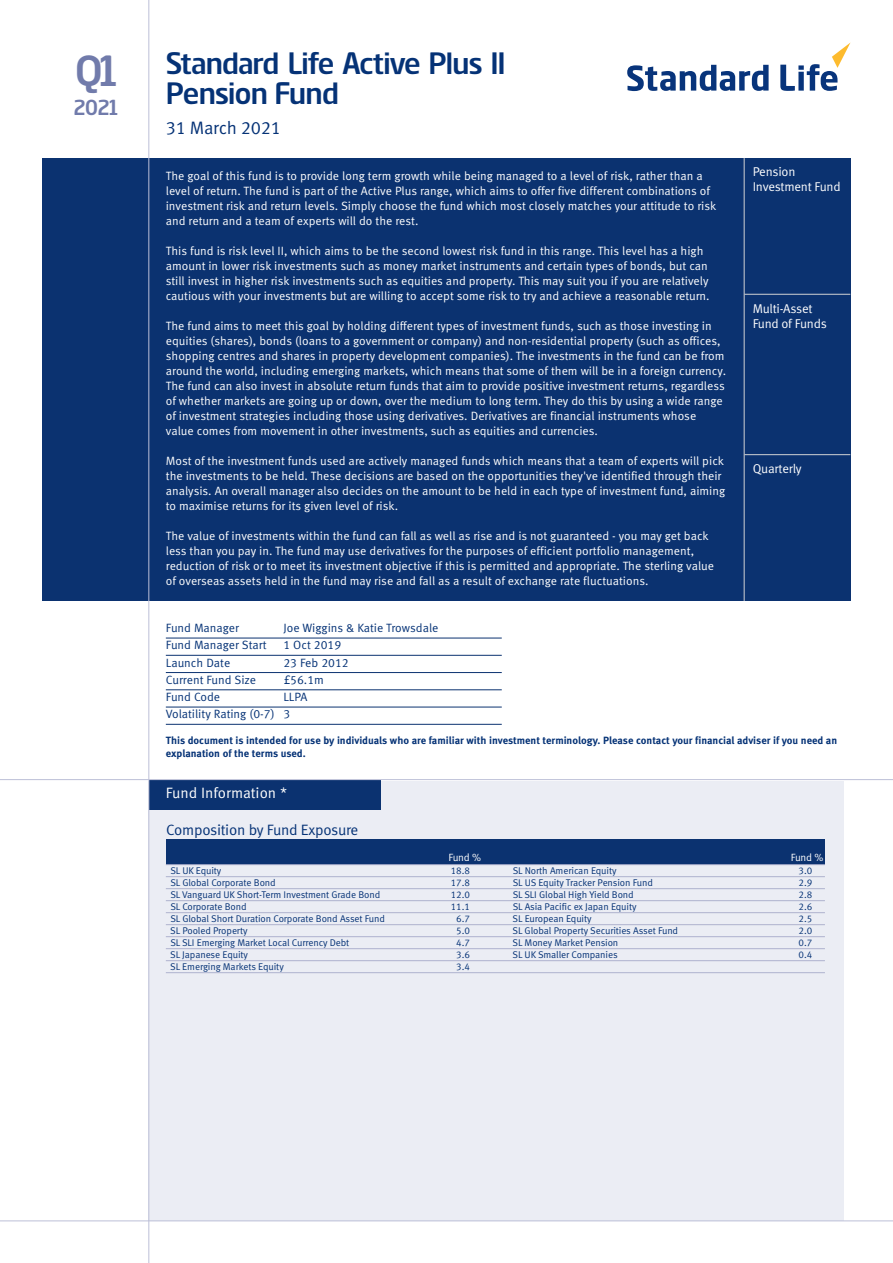
<style>
.page{position:relative;width:893px;height:1263px;background:#fff}
.page>*{position:absolute;margin:0;border:0;box-sizing:border-box;transform-origin:0 0}
.t1{font:42px "Standard Life";color:#717bab}
.t2{font:30px/30px "Standard Life";letter-spacing:-.02em;color:#053276}
.t3{font:21px "Standard Life";color:#717bab}
.t4{font:18px "Meta Standard Life Pro TF Norm";letter-spacing:-.015em;color:#053276}
.t5{font:15px "Meta Standard Life Pro TF Norm";letter-spacing:-.02em;color:#053276}
.t6{font:15px "Meta Standard Life Pro TF Norm";color:#fff}
.t7{font:12.75px/15px "Meta Standard Life Pro TF Norm";letter-spacing:-.015em;color:#fff}
.t8{font:12px/15px "Meta Standard Life Pro TF Norm";color:#fff}
.t9{font:12px/17.2px "Meta Standard Life Pro TF Norm";color:#053276}
.t10{font:700 10.5px/13.5px "Meta Standard Life Pro TF";color:#053276}
.t11{font:10.5px "Meta Standard Life Pro TF Norm";letter-spacing:-.025em;color:#fff}
.t12{font:9.75px "Meta Standard Life Pro TF Norm";letter-spacing:-.01em;color:#053276}
</style>
<div class="page">
<div style="left:43px;top:158px;width:701px;height:443px;background:#0b3270"></div>
<div style="left:149px;top:781px;width:695px;height:440px;background:#ebedf4"></div>
<div style="left:149px;top:780px;width:232px;height:29px;background:#0b3270"></div>
<hr style="left:166px;top:638px;width:336px;height:1px;background:#0b3270">
<hr style="left:166px;top:655px;width:336px;height:1px;background:#0b3270">
<hr style="left:166px;top:672px;width:336px;height:1px;background:#0b3270">
<hr style="left:166px;top:689px;width:336px;height:1px;background:#0b3270">
<hr style="left:166px;top:707px;width:336px;height:1px;background:#0b3270">
<hr style="left:166px;top:724px;width:336px;height:1px;background:#0b3270">
<svg style="left:627px;top:65px;width:142px;height:26px"></svg>
<svg style="left:780px;top:43px;width:70px;height:48px"></svg>
<hr style="left:0;top:1220px;width:893px;height:1px;background:#bcbfd7">
<hr style="left:0;top:779px;width:893px;height:1px;background:#bcbfd7">
<hr style="left:148px;top:0;width:1px;height:1263px;background:#bcbfd7">
<div style="left:166px;top:839px;width:255px;height:26px;background:#0b3270"></div>
<div style="left:421px;top:839px;width:62px;height:26px;background:#0b3270"></div>
<div style="left:483px;top:839px;width:25px;height:26px;background:#0b3270"></div>
<div style="left:508px;top:839px;width:256px;height:26px;background:#0b3270"></div>
<div style="left:764px;top:839px;width:61px;height:26px;background:#0b3270"></div>
<hr style="left:166px;top:864px;width:659px;height:1px;background:#aeb2ce">
<hr style="left:166px;top:876px;width:659px;height:1px;background:#aeb2ce">
<hr style="left:166px;top:888px;width:659px;height:1px;background:#aeb2ce">
<hr style="left:166px;top:900px;width:659px;height:1px;background:#aeb2ce">
<hr style="left:166px;top:912px;width:659px;height:1px;background:#aeb2ce">
<hr style="left:166px;top:924px;width:659px;height:1px;background:#aeb2ce">
<hr style="left:166px;top:936px;width:659px;height:1px;background:#aeb2ce">
<hr style="left:166px;top:948px;width:659px;height:1px;background:#aeb2ce">
<hr style="left:166px;top:960px;width:659px;height:1px;background:#aeb2ce">
<hr style="left:166px;top:972px;width:659px;height:1px;background:#aeb2ce">
<div style="left:744px;top:295px;width:106px;height:160px;background:#0b3270"></div>
<div style="left:744px;top:158px;width:106px;height:136px;background:#0b3270"></div>
<div style="left:744px;top:455px;width:106px;height:146px;background:#0b3270"></div>
<hr style="left:744px;top:294px;width:106px;height:1px;background:#d1d2d4">
<hr style="left:744px;top:454px;width:106px;height:1px;background:#d1d2d4">
<hr style="left:744px;top:158px;width:1px;height:443px;background:#d1d2d4">
<h1 class="t1" style="left:75px;top:56px;width:43px">Q1</h1>
<h3 class="t3" style="left:74px;top:100px;width:45px">2021</h3>
<h2 class="t2" style="left:166px;top:51px;width:341px">Standard Life Active Plus II<br>Pension Fund</h2>
<h3 class="t4" style="left:166px;top:121px;width:117px">31 March 2021</h3>
<p class="t8" style="left:166px;top:169px;width:552px">The goal of this fund is to provide long term growth while being managed to a level of risk, rather than a level of return. The fund is part of the Active Plus range, which aims to offer five different combinations of investment risk and return levels. Simply choose the fund which most closely matches your attitude to risk and return and a team of experts will do the rest.</p>
<p class="t8" style="left:166px;top:244px;width:545px">This fund is risk level II, which aims to be the second lowest risk fund in this range. This level has a high amount in lower risk investments such as money market instruments and certain types of bonds, but can still invest in higher risk investments such as equities and property. This may suit you if you are relatively cautious with your investments but are willing to accept some risk to try and achieve a reasonable return.</p>
<p class="t8" style="left:166px;top:319px;width:562px">The fund aims to meet this goal by holding different types of investment funds, such as those investing in equities (shares), bonds (loans to a government or company) and non-residential property (such as offices, shopping centres and shares in property development companies). The investments in the fund can be from around the world, including emerging markets, which means that some of them will be in a foreign currency.<br>The fund can also invest in absolute return funds that aim to provide positive investment returns, regardless of whether markets are going up or down, over the medium to long term. They do this by using a wide range of investment strategies including those using derivatives. Derivatives are financial instruments whose value comes from movement in other investments, such as equities and currencies.</p>
<p class="t8" style="left:166px;top:454px;width:561px">Most of the investment funds used are actively managed funds which means that a team of experts will pick the investments to be held. These decisions are based on the opportunities they've identified through their analysis. An overall manager also decides on the amount to be held in each type of investment fund, aiming to maximise returns for its given level of risk.</p>
<p class="t8" style="left:166px;top:529px;width:550px">The value of investments within the fund can fall as well as rise and is not guaranteed - you may get back less than you pay in. The fund may use derivatives for the purposes of efficient portfolio management, reduction of risk or to meet its investment objective if this is permitted and appropriate. The sterling value of overseas assets held in the fund may rise and fall as a result of exchange rate fluctuations.</p>
<p class="t9" style="left:166px;top:620px;width:75px">Fund Manager</p>
<p class="t9" style="left:283px;top:620px;width:157px">Joe Wiggins &amp; Katie Trowsdale</p>
<p class="t9" style="left:166px;top:637px;width:102px">Fund Manager Start</p>
<p class="t9" style="left:283px;top:637px;width:59px">1 Oct 2019</p>
<p class="t9" style="left:166px;top:655px;width:66px">Launch Date</p>
<p class="t9" style="left:283px;top:655px;width:67px">23 Feb 2012</p>
<p class="t9" style="left:166px;top:672px;width:92px">Current Fund Size</p>
<p class="t9" style="left:283px;top:672px;width:42px">£56.1m</p>
<p class="t9" style="left:166px;top:689px;width:56px">Fund Code</p>
<p class="t9" style="left:166px;top:689px;width:143px;text-indent:118px">LLPA<br>Volatility Rating (0-7) 3</p>
<p class="t7" style="left:753px;top:165px;width:90px">Pension<br>Investment Fund</p>
<p class="t7" style="left:753px;top:302px;width:76px">Multi-Asset<br>Fund of Funds</p>
<p class="t7" style="left:753px;top:462px;width:51px">Quarterly</p>
<p class="t10" style="left:166px;top:734px;width:673px">This document is intended for use by individuals who are familiar with investment terminology. Please contact your financial adviser if you need an explanation of the terms used.</p>
<p class="t6" style="left:166px;top:787px;width:123px">Fund Information *</p>
<p class="t5" style="left:166px;top:824px;width:194px">Composition by Fund Exposure</p>
<p class="t11" style="left:448px;top:853px;width:34px">Fund %</p>
<p class="t11" style="left:791px;top:853px;width:34px">Fund %</p>
<p class="t12" style="left:170px;top:867px;width:53px">SL UK Equity</p>
<p class="t12" style="left:451px;top:867px;width:21px">18.8</p>
<p class="t12" style="left:513px;top:867px;width:105px">SL North American Equity</p>
<p class="t12" style="left:799px;top:867px;width:15px">3.0</p>
<p class="t12" style="left:170px;top:879px;width:107px">SL Global Corporate Bond</p>
<p class="t12" style="left:451px;top:879px;width:21px">17.8</p>
<p class="t12" style="left:513px;top:879px;width:142px">SL US Equity Tracker Pension Fund</p>
<p class="t12" style="left:799px;top:879px;width:15px">2.9</p>
<p class="t12" style="left:170px;top:891px;width:211px">SL Vanguard UK Short-Term Investment Grade Bond</p>
<p class="t12" style="left:451px;top:891px;width:21px">12.0</p>
<p class="t12" style="left:513px;top:891px;width:123px">SL SLI Global High Yield Bond</p>
<p class="t12" style="left:799px;top:891px;width:15px">2.8</p>
<p class="t12" style="left:170px;top:903px;width:78px">SL Corporate Bond</p>
<p class="t12" style="left:451px;top:903px;width:21px">11.1</p>
<p class="t12" style="left:513px;top:903px;width:125px">SL Asia Pacific ex Japan Equity</p>
<p class="t12" style="left:799px;top:903px;width:15px">2.6</p>
<p class="t12" style="left:170px;top:915px;width:216px">SL Global Short Duration Corporate Bond Asset Fund</p>
<p class="t12" style="left:456px;top:915px;width:15px">6.7</p>
<p class="t12" style="left:513px;top:915px;width:80px">SL European Equity</p>
<p class="t12" style="left:799px;top:915px;width:15px">2.5</p>
<p class="t12" style="left:170px;top:927px;width:79px">SL Pooled Property</p>
<p class="t12" style="left:456px;top:927px;width:15px">5.0</p>
<p class="t12" style="left:513px;top:927px;width:167px">SL Global Property Securities Asset Fund</p>
<p class="t12" style="left:799px;top:927px;width:15px">2.0</p>
<p class="t12" style="left:170px;top:939px;width:181px">SL SLI Emerging Market Local Currency Debt</p>
<p class="t12" style="left:456px;top:939px;width:15px">4.7</p>
<p class="t12" style="left:513px;top:939px;width:107px">SL Money Market Pension</p>
<p class="t12" style="left:799px;top:939px;width:15px">0.7</p>
<p class="t12" style="left:170px;top:951px;width:79px">SL Japanese Equity</p>
<p class="t12" style="left:456px;top:951px;width:15px">3.6</p>
<p class="t12" style="left:513px;top:951px;width:107px">SL UK Smaller Companies</p>
<p class="t12" style="left:798px;top:951px;width:15px">0.4</p>
<p class="t12" style="left:170px;top:963px;width:115px">SL Emerging Markets Equity</p>
<p class="t12" style="left:456px;top:963px;width:15px">3.4</p>
</div>
